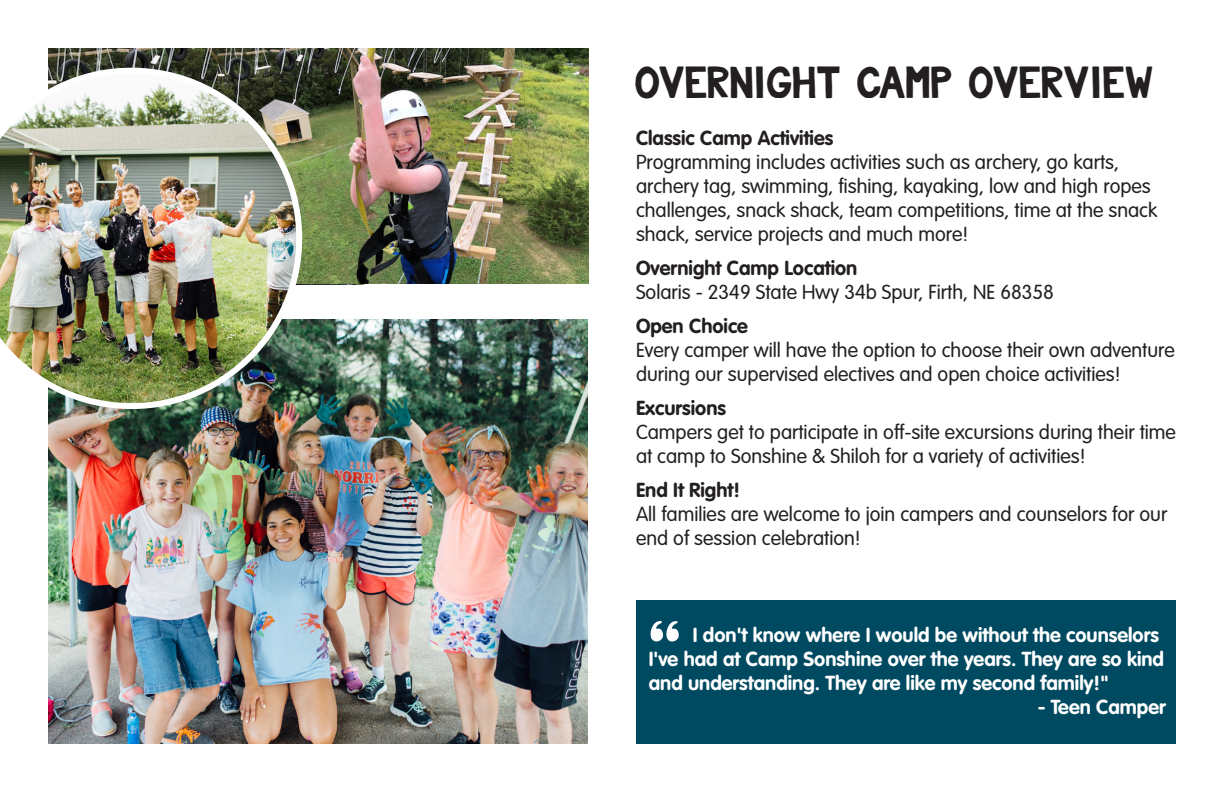
<style>
.page{position:relative;width:1224px;height:792px;background:#fff}
.page>*{position:absolute;margin:0;border:0;box-sizing:border-box;transform-origin:0 0}
.t1{font:42px "Bluberry";color:#231f20}
.t2{font:300 20px/24px "VAG Rounded Std";color:#231f20}
.t3{font:700 20px/24px "VAG Rounded Std";color:#fff}
.t4{font:700 20px "VAG Rounded Std";color:#231f20}
.s1{font-weight:700}
</style>
<div class="page">
<div style="left:636px;top:601px;width:540px;height:143px;background:#004a61"></div>
<svg style="left:651px;top:621px;width:28px;height:21px"></svg>
<img style="left:48px;top:48px;width:315px;height:236px">
<img style="left:218px;top:48px;width:371px;height:235px">
<img style="left:48px;top:319px;width:540px;height:425px">
<img style="left:0;top:68px;width:302px;height:341px">
<p class="t1" style="left:634px;top:63px;width:521px">OVERNIGHT CAMP OVERVIEW</p>
<p class="t4" style="left:636px;top:127px;width:199px">Classic Camp Activities</p>
<p class="t2" style="left:636px;top:151px;width:523px">Programming includes activities such as archery, go karts, archery tag, swimming, fishing, kayaking, low and high ropes challenges, snack shack, team competitions, time at the snack shack, service projects and much more!</p>
<p class="t2" style="left:636px;top:257px;width:419px"><span class="s1">Overnight Camp Location<br></span>Solaris - 2349 State Hwy 34b Spur, Firth, NE 68358</p>
<p class="t4" style="left:636px;top:315px;width:114px">Open Choice</p>
<p class="t2" style="left:636px;top:339px;width:540px">Every camper will have the option to choose their own adventure during our supervised electives and open choice activities!</p>
<p class="t4" style="left:636px;top:397px;width:92px">Excursions</p>
<p class="t2" style="left:636px;top:421px;width:542px">Campers get to participate in off-site excursions during their time at camp to Sonshine &amp; Shiloh for a variety of activities!</p>
<p class="t4" style="left:636px;top:479px;width:106px">End It Right!</p>
<p class="t2" style="left:636px;top:503px;width:533px">All families are welcome to join campers and counselors for our end of session celebration!</p>
<p class="t3" style="left:649px;top:624px;width:517px;text-indent:44px">I don't know where I would be without the counselors<br>I've had at Camp Sonshine over the years. They are so kind and understanding. They are like my second family!"</p>
<p class="t3" style="left:1038px;top:696px;width:130px">- Teen Camper</p>
</div>
